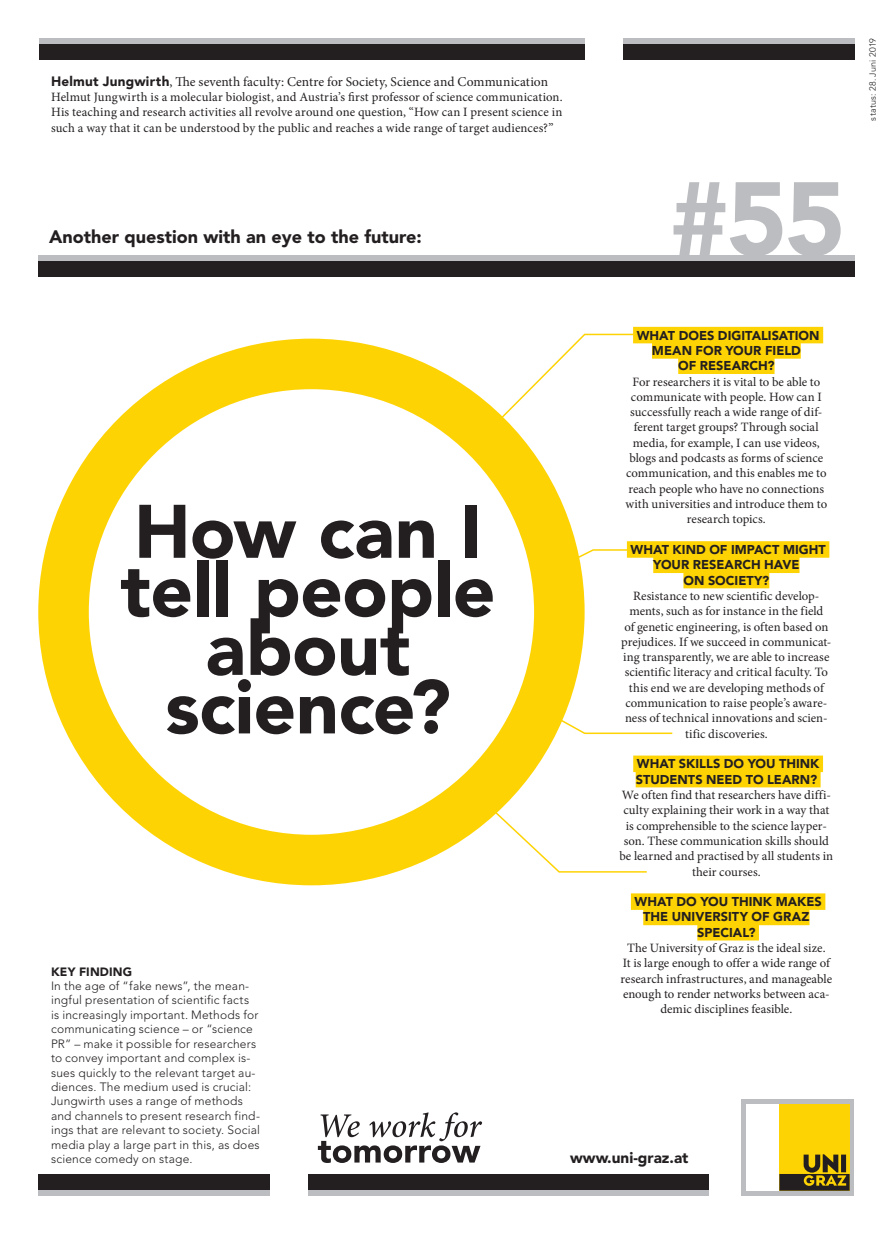
<style>
.page{position:relative;width:893px;height:1234px;background:#fff}
.page>*{position:absolute;margin:0;border:0;box-sizing:border-box;transform-origin:0 0}
.t1{font:900 103.2px "Avenir LT Std";color:#bcbdc0}
.Frage_im_Kreis_EN{font:900 74.85px/58.5px "Avenir LT Std";letter-spacing:-.01em;color:#231f20;text-align:center}
.t2{font:900 18px "Avenir LT Std";color:#231f20}
.t3{font:900 15.3px "Avenir LT Std";color:#231f20}
.Lead_EN{font:13.5px "Minion Pro";letter-spacing:.005em;color:#231f20}
.Spalte_rechts_EN{font:12.75px/15.3px "Minion Pro";color:#231f20;text-align:center}
.Lead_EN-2{font:12.75px/15.3px "Minion Pro";letter-spacing:.01em;color:#231f20;text-align:justify}
.Spalte_rechts_EN-2{font:900 12.75px/15.3px "Avenir LT Std";color:#231f20;text-align:center}
.Key_Finding_EN{font:300 12px/14.4px "Avenir LT Std";letter-spacing:.015em;color:#231f20}
.Key_Finding_EN-2{font:900 12px "Avenir LT Std";letter-spacing:.015em;color:#231f20}
.t4{font:300 9px "Avenir LT Std";letter-spacing:.025em;color:#231f20}
.s1{font-family:"Avenir LT Std";font-weight:900}
</style>
<div class="page">
<div style="left:623px;top:43px;width:231px;height:17px;background:#231f20"></div>
<div style="left:623px;top:38px;width:231px;height:5px;background:#bcbdc0"></div>
<div style="left:39px;top:43px;width:546px;height:17px;background:#231f20"></div>
<div style="left:39px;top:38px;width:546px;height:5px;background:#bcbdc0"></div>
<div style="left:38px;top:260px;width:816px;height:17px;background:#231f20"></div>
<div style="left:38px;top:255px;width:816px;height:5px;background:#bcbdc0"></div>
<div style="left:308px;top:1173px;width:400px;height:17px;background:#231f20"></div>
<div style="left:308px;top:1190px;width:400px;height:5px;background:#bcbdc0"></div>
<div style="left:38px;top:1173px;width:232px;height:17px;background:#231f20"></div>
<div style="left:38px;top:1190px;width:232px;height:5px;background:#bcbdc0"></div>
<div style="left:741px;top:1098px;width:113px;height:97px;background:#bcbdc0"></div>
<div style="left:779px;top:1103px;width:70px;height:87px;background:#fed304"></div>
<svg style="left:779px;top:1154px;width:70px;height:36px"></svg>
<div style="left:746px;top:1103px;width:33px;height:87px;background:#fff"></div>
<svg style="left:318px;top:1112px;width:164px;height:50px"></svg>
<div style="left:38px;top:338px;width:547px;height:547px;background:#fed304;border-radius:50%"></div>
<svg style="left:281px;top:734px;width:367px;height:139px"></svg>
<svg style="left:498px;top:690px;width:175px;height:44px"></svg>
<svg style="left:306px;top:333px;width:368px;height:281px"></svg>
<div style="left:89px;top:389px;width:445px;height:445px;background:#fff;border-radius:50%"></div>
<div style="left:633px;top:327px;width:190px;height:16px;background:#fed304"></div>
<div style="left:652px;top:342px;width:149px;height:16px;background:#fed304"></div>
<div style="left:678px;top:357px;width:96px;height:17px;background:#fed304"></div>
<div style="left:627px;top:541px;width:202px;height:16px;background:#fed304"></div>
<div style="left:653px;top:556px;width:146px;height:17px;background:#fed304"></div>
<div style="left:683px;top:571px;width:86px;height:17px;background:#fed304"></div>
<div style="left:633px;top:755px;width:190px;height:17px;background:#fed304"></div>
<div style="left:636px;top:770px;width:185px;height:17px;background:#fed304"></div>
<div style="left:631px;top:893px;width:194px;height:16px;background:#fed304"></div>
<div style="left:643px;top:908px;width:166px;height:17px;background:#fed304"></div>
<div style="left:697px;top:923px;width:62px;height:17px;background:#fed304"></div>
<p class="Lead_EN" style="left:51px;top:72px;width:499px"><span class="s1">Helmut Jungwirth</span>, The seventh faculty: Centre for Society, Science and Communication</p>
<p class="Lead_EN-2" style="left:51px;top:89px;width:513px">Helmut Jungwirth is a molecular biologist, and Austria’s first professor of science communication.<br>His teaching and research activities all revolve around one question, “How can I present science in such a way that it can be understood by the public and reaches a wide range of target audiences?”</p>
<h3 class="t2" style="left:49px;top:226px;width:374px">Another question with an eye to the future:</h3>
<p class="t1" style="left:669px;top:157px;width:178px">#55</p>
<p class="t4" style="left:868px;top:121px;width:84px;rotate:-90deg">status: 28. Juni 2019</p>
<p class="Frage_im_Kreis_EN" style="left:121px;top:502px;width:377px">How can I tell people about</p>
<p class="Frage_im_Kreis_EN" style="left:165px;top:677px;width:287px">science?</p>
<p class="Key_Finding_EN-2" style="left:51px;top:963px;width:83px">KEY FINDING</p>
<p class="Key_Finding_EN" style="left:51px;top:978px;width:210px">In the age of “fake news”, the mean&shy;ingful presentation of scientific facts is increasingly important. Methods for communicating science – or “science PR” – make it possible for researchers to convey important and complex is&shy;sues quickly to the relevant target au&shy;diences. The medium used is crucial:<br>Jungwirth uses a range of methods and channels to present research find&shy;ings that are relevant to society. Social media play a large part in this, as does science comedy on stage.</p>
<p class="Spalte_rechts_EN-2" style="left:637px;top:327px;width:184px">WHAT DOES DIGITALISATION<br>MEAN FOR YOUR FIELD</p>
<p class="Spalte_rechts_EN-2" style="left:678px;top:358px;width:98px">OF RESEARCH?</p>
<p class="Spalte_rechts_EN" style="left:625px;top:374px;width:203px">For researchers it is vital to be able to communicate with people. How can I successfully reach a wide range of dif&shy;ferent target groups? Through social media, for example, I can use videos, blogs and podcasts as forms of science communication, and this enables me to reach people who have no connections with universities and introduce them to research topics.</p>
<p class="Spalte_rechts_EN-2" style="left:631px;top:541px;width:197px">WHAT KIND OF IMPACT MIGHT<br>YOUR RESEARCH HAVE</p>
<p class="Spalte_rechts_EN-2" style="left:683px;top:572px;width:87px">ON SOCIETY?</p>
<p class="Spalte_rechts_EN" style="left:621px;top:588px;width:212px">Resistance to new scientific develop&shy;ments, such as for instance in the field<br>of genetic engineering, is often based on prejudices. If we succeed in communicat&shy;ing transparently, we are able to increase scientific literacy and critical faculty. To this end we are developing methods of communication to raise people’s aware&shy;ness of technical innovations and scien&shy;tific discoveries.</p>
<p class="Spalte_rechts_EN-2" style="left:636px;top:756px;width:185px;text-align:left">WHAT SKILLS DO YOU THINK<br>STUDENTS NEED TO LEARN?</p>
<p class="Spalte_rechts_EN" style="left:619px;top:787px;width:215px">We often find that researchers have diffi&shy;culty explaining their work in a way that is comprehensible to the science layper&shy;son. These communication skills should be learned and practised by all students in their courses.</p>
<p class="Spalte_rechts_EN-2" style="left:634px;top:893px;width:189px">WHAT DO YOU THINK MAKES<br>THE UNIVERSITY OF GRAZ</p>
<p class="Spalte_rechts_EN-2" style="left:697px;top:924px;width:60px">SPECIAL?</p>
<p class="Spalte_rechts_EN" style="left:621px;top:940px;width:213px">The University of Graz is the ideal size.<br>It is large enough to offer a wide range of research infrastructures, and manageable enough to render networks between aca&shy;demic disciplines feasible.</p>
<p class="t3" style="left:570px;top:1148px;width:120px">www.uni-graz.at</p>
</div>
